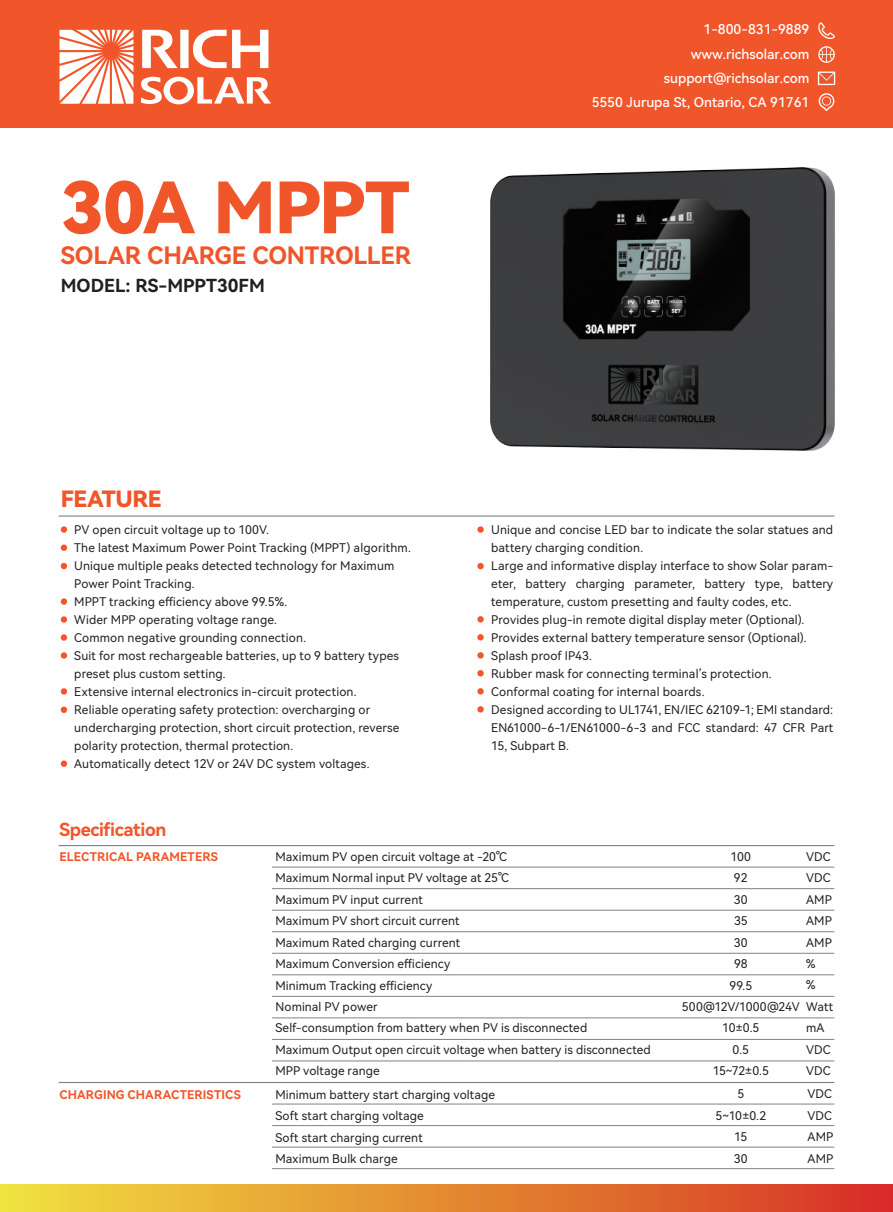
<style>
.page{position:relative;width:893px;height:1212px;background:#fff}
.page>*{position:absolute;margin:0;border:0;box-sizing:border-box;transform-origin:0 0}
.t1{font:70.65px "Harmony OS Sans SC Black";letter-spacing:-.025em;color:#f1562a}
.t2{font:24px "Harmony OS Sans SC Bold";letter-spacing:-.01em;color:#f1562a}
.t3{font:22.5px "Harmony OS Sans SC Black";letter-spacing:-.02em;color:#f1562a}
.t4{font:18px "Harmony OS Sans SC Bold";color:#231f20}
.t5{font:18px "Harmony OS Sans SC Bold";letter-spacing:-.02em;color:#f1562a}
.t6{font:13.5px/24.2px "Harmony OS Sans SC Medium";color:#fff;text-align:right}
.t7{font:12px/21.5px "Harmony OS Sans SC";letter-spacing:.01em;color:#231f20}
.t8{font:12px "Harmony OS Sans SC Bold";letter-spacing:.01em;color:#f1562a}
</style>
<div class="page">
<hr style="left:59px;top:515px;width:775px;height:2px;background:#808285">
<hr style="left:59px;top:845px;width:775px;height:1px;background:#808285">
<hr style="left:59px;top:1082px;width:775px;height:1px;background:#808285">
<div style="left:0;top:0;width:893px;height:128px;background:#f1562a"></div>
<svg style="left:60px;top:30px;width:73px;height:74px"></svg>
<svg style="left:142px;top:29px;width:126px;height:39px"></svg>
<svg style="left:141px;top:76px;width:130px;height:29px"></svg>
<svg style="left:818px;top:22px;width:17px;height:17px"></svg>
<svg style="left:818px;top:72px;width:17px;height:13px"></svg>
<svg style="left:819px;top:93px;width:15px;height:18px"></svg>
<svg style="left:818px;top:46px;width:17px;height:17px"></svg>
<div style="left:0;top:1185px;width:893px;height:27px;background:linear-gradient(to right,#f1e33f,#d73025)"></div>
<svg style="left:61px;top:563px;width:6px;height:6px"></svg>
<div style="left:61px;top:598px;width:6px;height:7px;background:#f1562a;border-radius:50%"></div>
<div style="left:61px;top:526px;width:6px;height:7px;background:#f1562a;border-radius:50%"></div>
<div style="left:61px;top:544px;width:6px;height:7px;background:#f1562a;border-radius:50%"></div>
<div style="left:61px;top:634px;width:6px;height:7px;background:#f1562a;border-radius:50%"></div>
<div style="left:61px;top:652px;width:6px;height:7px;background:#f1562a;border-radius:50%"></div>
<div style="left:61px;top:616px;width:6px;height:7px;background:#f1562a;border-radius:50%"></div>
<div style="left:61px;top:706px;width:6px;height:7px;background:#f1562a;border-radius:50%"></div>
<div style="left:61px;top:688px;width:6px;height:7px;background:#f1562a;border-radius:50%"></div>
<div style="left:61px;top:760px;width:6px;height:7px;background:#f1562a;border-radius:50%"></div>
<svg style="left:477px;top:526px;width:7px;height:7px"></svg>
<div style="left:477px;top:616px;width:7px;height:6px;background:#f1562a;border-radius:50%"></div>
<div style="left:477px;top:634px;width:7px;height:6px;background:#f1562a;border-radius:50%"></div>
<div style="left:477px;top:652px;width:7px;height:6px;background:#f1562a;border-radius:50%"></div>
<div style="left:477px;top:670px;width:7px;height:6px;background:#f1562a;border-radius:50%"></div>
<div style="left:477px;top:688px;width:7px;height:6px;background:#f1562a;border-radius:50%"></div>
<div style="left:477px;top:706px;width:7px;height:6px;background:#f1562a;border-radius:50%"></div>
<div style="left:477px;top:563px;width:7px;height:6px;background:#f1562a;border-radius:50%"></div>
<hr style="left:272px;top:867px;width:562px;height:1px;background:#808285">
<hr style="left:272px;top:888px;width:562px;height:1px;background:#808285">
<hr style="left:272px;top:910px;width:562px;height:1px;background:#808285">
<hr style="left:272px;top:931px;width:562px;height:1px;background:#808285">
<hr style="left:272px;top:953px;width:562px;height:1px;background:#808285">
<hr style="left:272px;top:974px;width:562px;height:1px;background:#808285">
<hr style="left:272px;top:996px;width:562px;height:1px;background:#808285">
<hr style="left:272px;top:1017px;width:562px;height:1px;background:#808285">
<hr style="left:272px;top:1039px;width:562px;height:1px;background:#808285">
<hr style="left:272px;top:1061px;width:562px;height:1px;background:#808285">
<hr style="left:272px;top:1104px;width:562px;height:1px;background:#808285">
<hr style="left:272px;top:1125px;width:562px;height:1px;background:#808285">
<hr style="left:272px;top:1147px;width:562px;height:1px;background:#808285">
<hr style="left:272px;top:1168px;width:562px;height:1px;background:#808285">
<img style="left:490px;top:167px;width:344px;height:284px">
<p class="t6" style="left:664px;top:17px;width:147px">1-800-831-9889 www.richsolar.com support@richsolar.com</p>
<h1 class="t1" style="left:61px;top:159px;width:350px">30A MPPT</h1>
<h2 class="t2" style="left:61px;top:238px;width:352px">SOLAR CHARGE CONTROLLER</h2>
<h3 class="t4" style="left:61px;top:273px;width:205px">MODEL: RS-MPPT30FM</h3>
<h3 class="t3" style="left:61px;top:483px;width:102px">FEATURE</h3>
<p class="t6" style="left:592px;top:89px;width:219px">5550 Jurupa St, Ontario, CA 91761</p>
<p class="t7" style="left:74px;top:520px;width:338px;line-height:18px">PV open circuit voltage up to 100V.<br>The latest Maximum Power Point Tracking (MPPT) algorithm.<br>Unique multiple peaks detected technology for Maximum Power Point Tracking.<br>MPPT tracking efficiency above 99.5%.<br>Wider MPP operating voltage range.<br>Common negative grounding connection.<br>Suit for most rechargeable batteries, up to 9 battery types preset plus custom setting.<br>Extensive internal electronics in-circuit protection.<br>Reliable operating safety protection: overcharging or undercharging protection, short circuit protection, reverse polarity protection, thermal protection.<br>Automatically detect 12V or 24V DC system voltages.</p>
<p class="t7" style="left:491px;top:520px;width:343px;line-height:18px">Unique and concise LED bar to indicate the solar statues and battery charging condition.<br>Large and informative display interface to show Solar param&shy;eter, battery charging parameter, battery type, battery temperature, custom presetting and faulty codes, etc.<br>Provides plug-in remote digital display meter (Optional).<br>Provides external battery temperature sensor (Optional).<br>Splash proof IP43.<br>Rubber mask for connecting terminal’s protection.<br>Conformal coating for internal boards.<br>Designed according to UL1741, EN/IEC 62109-1; EMI standard:<br>EN61000-6-1/EN61000-6-3 and FCC standard: 47 CFR Part 15, Subpart B.</p>
<h3 class="t5" style="left:60px;top:817px;width:108px">Specification</h3>
<p class="t8" style="left:60px;top:848px;width:160px">ELECTRICAL PARAMETERS</p>
<p class="t8" style="left:60px;top:1086px;width:183px">CHARGING CHARACTERISTICS</p>
<p class="t7" style="left:276px;top:845px;width:377px">Maximum PV open circuit voltage at -20℃<br>Maximum Normal input PV voltage at 25℃<br>Maximum PV input current<br>Maximum PV short circuit current<br>Maximum Rated charging current<br>Maximum Conversion efficiency<br>Minimum Tracking efficiency<br>Nominal PV power<br>Self-consumption from battery when PV is disconnected<br>Maximum Output open circuit voltage when battery is disconnected MPP voltage range</p>
<p class="t7" style="left:276px;top:1083px;width:221px">Minimum battery start charging voltage<br>Soft start charging voltage<br>Soft start charging current<br>Maximum Bulk charge</p>
<p class="t7" style="left:682px;top:845px;width:119px;text-align:center">100<br>92<br>30<br>35<br>30<br>98<br>99.5<br>500@12V/1000@24V<br>10±0.5<br>0.5<br>15~72±0.5</p>
<p class="t7" style="left:806px;top:845px;width:29px">VDC<br>VDC<br>AMP<br>AMP<br>AMP %<br>%<br>Watt mA<br>VDC<br>VDC</p>
<p class="t7" style="left:715px;top:1083px;width:52px;text-align:center">5<br>5~10±0.2<br>15<br>30</p>
<p class="t7" style="left:808px;top:1083px;width:27px;text-align:justify">VDC VDC AMP AMP</p>
</div>
